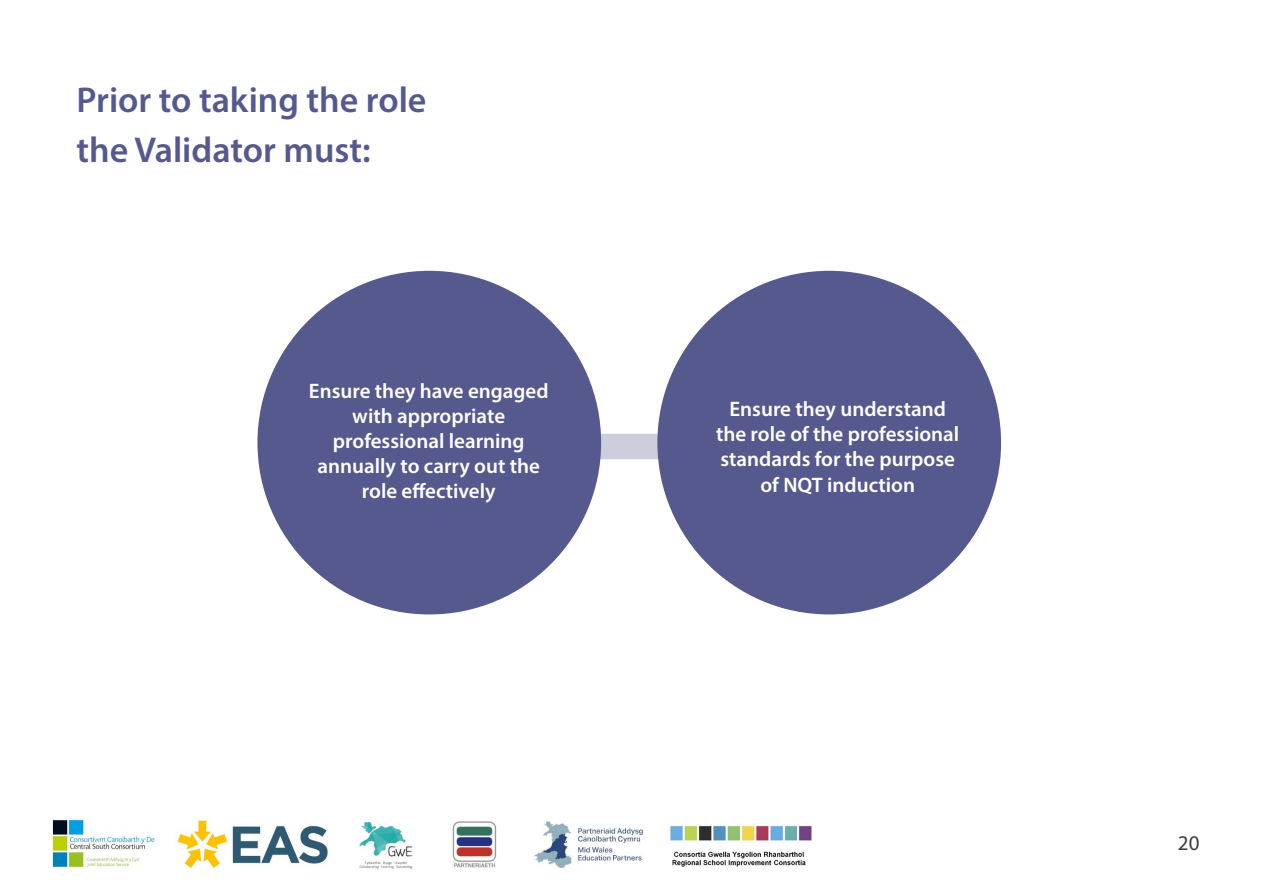
<style>
.page{position:relative;width:1263px;height:893px;background:#fff}
.page>*{position:absolute;margin:0;border:0;box-sizing:border-box;transform-origin:0 0}
.t1{font:600 36px/49.8px "Myriad Pro";color:#56598e}
.t2{font:600 21px/25.2px "Myriad Pro";color:#fff;text-align:center}
.t3{font:21px "Myriad Pro";color:#3c3c3b}
</style>
<div class="page">
<div style="left:257px;top:271px;width:344px;height:343px;background:#56598e;border-radius:50%"></div>
<div style="left:657px;top:271px;width:344px;height:343px;background:#56598e;border-radius:50%"></div>
<img style="left:51px;top:819px;width:594px;height:53px">
<img style="left:670px;top:825px;width:142px;height:42px">
<svg style="left:600px;top:434px;width:59px;height:25px"></svg>
<h1 class="t1" style="left:77px;top:74px;width:351px">Prior to taking the role the Validator must:</h1>
<p class="t2" style="left:309px;top:377px;width:241px">Ensure they have engaged with appropriate professional learning annually to carry out the role effectively</p>
<p class="t2" style="left:716px;top:396px;width:245px">Ensure they understand the role of the professional standards for the purpose of NQT induction</p>
<p class="t3" style="left:1178px;top:830px;width:23px">20</p>
</div>
